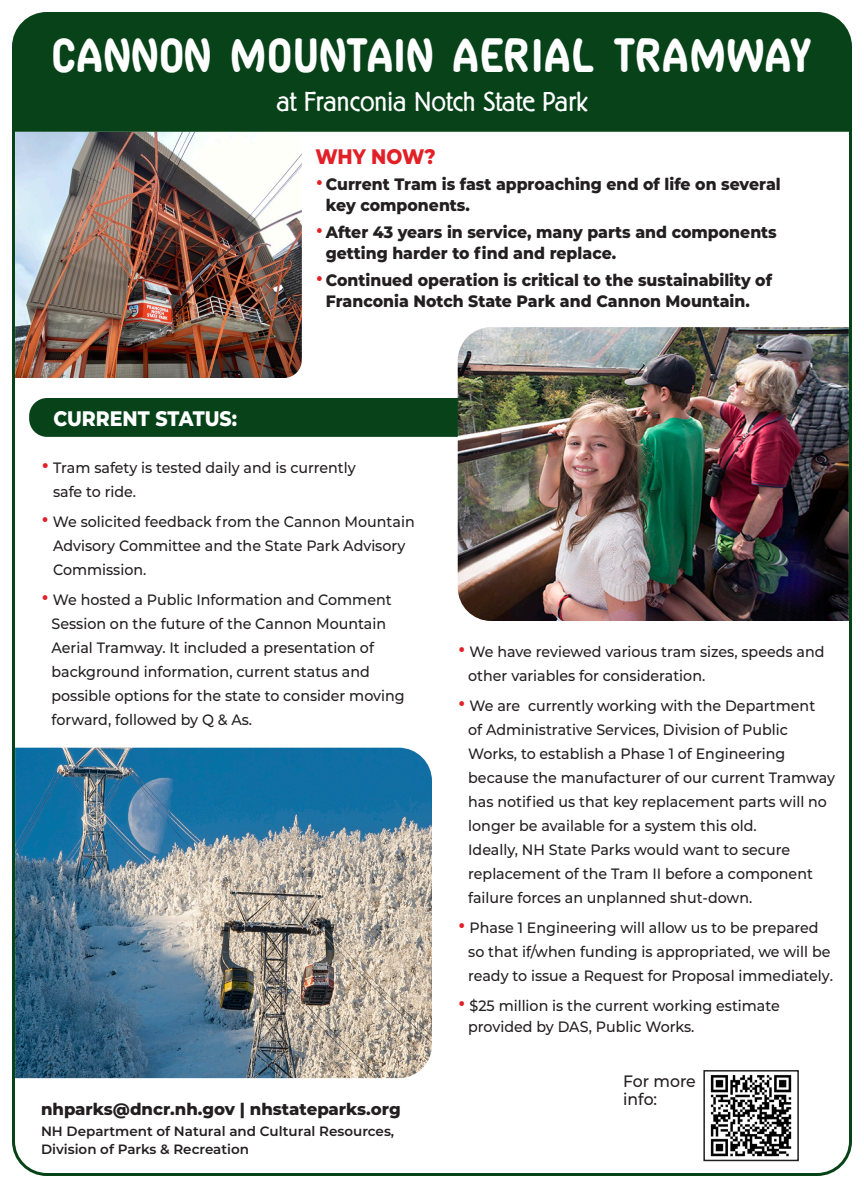
<style>
.page{position:relative;width:864px;height:1188px;background:#fff}
.page>*{position:absolute;margin:0;border:0;box-sizing:border-box;transform-origin:0 0}
.t1{font:700 45px "Bokum";color:#fff}
.t2{font:300 27px "Berliner Grotesk";color:#fff}
.t3{font:800 21px "Montserrat";color:#fff;scale:.9 1}
.t4{font:800 21px "Montserrat";letter-spacing:-.01em;color:#e22027;scale:.9 1}
.t5{font:800 16.5px/21px "Montserrat";color:#231f20;scale:.95 1}
.t6{font:800 16.5px "Montserrat";color:#231f20}
.t7{font:500 16.5px "Montserrat";color:#231f20;scale:.95 1}
.t8{font:500 15px/24px "Montserrat";color:#231f20;scale:.95 1}
.t9{font:600 13.5px "Montserrat";color:#231f20}
.s1{font-weight:500;font-size:27px;color:#e22027}
.s2{font-size:27px;color:#e22027}
</style>
<div class="page">
<img style="left:15px;top:132px;width:287px;height:246px">
<div style="left:29px;top:398px;width:823px;height:39px;background:#074219"></div>
<div style="left:13px;top:14px;width:837px;height:118px;background:#074219"></div>
<img style="left:458px;top:327px;width:391px;height:294px">
<img style="left:15px;top:748px;width:417px;height:330px">
<img style="left:710px;top:1074px;width:82px;height:83px">
<div style="left:703px;top:1070px;width:96px;height:91px;border:2px solid #231f20"></div>
<p class="t1" style="left:51px;top:30px;width:763px">CANNON MOUNTAIN AERIAL TRAMWAY</p>
<p class="t2" style="left:276px;top:86px;width:313px">at Franconia Notch State Park</p>
<p class="t3" style="left:53px;top:403px;width:206px">CURRENT STATUS:</p>
<p class="t4" style="left:315px;top:141px;width:135px">WHY NOW?</p>
<p class="t5" style="left:326px;top:173px;width:480px;text-indent:-11px"><span class="s1">•</span> Current Tram is fast approaching end of life on several key components.</p>
<p class="t5" style="left:315px;top:221px;width:487px"><span class="s1">•</span> After 43 years in service, many parts and components</p>
<p class="t5" style="left:326px;top:242px;width:307px">getting harder to find and replace.</p>
<p class="t5" style="left:315px;top:269px;width:482px"><span class="s1">•</span> Continued operation is critical to the sustainability of</p>
<p class="t5" style="left:326px;top:290px;width:448px">Franconia Notch State Park and Cannon Mountain.</p>
<p class="t8" style="left:53px;top:455px;width:320px;text-indent:-12px"><span class="s2">•</span> Tram safety is tested daily and is currently safe to ride.</p>
<p class="t8" style="left:53px;top:509px;width:382px;text-indent:-12px"><span class="s2">•</span> We solicited feedback from the Cannon Mountain<br>Advisory Committee and the State Park Advisory<br>Commission.</p>
<p class="t8" style="left:41px;top:587px;width:371px"><span class="s2">•</span> We hosted a Public Information and Comment</p>
<p class="t8" style="left:52px;top:611px;width:354px">Session on the future of the Cannon Mountain</p>
<p class="t8" style="left:52px;top:635px;width:341px">Aerial Tramway. It included a presentation of</p>
<p class="t8" style="left:52px;top:659px;width:337px">background information, current status and</p>
<p class="t8" style="left:52px;top:683px;width:373px">possible options for the state to consider moving forward, followed by Q &amp; As.</p>
<p class="t6" style="left:41px;top:1097px;width:361px">nhparks@dncr.nh.gov | nhstateparks.org</p>
<p class="t9" style="left:41px;top:1122px;width:355px">NH Department of Natural and Cultural Resources,</p>
<p class="t9" style="left:41px;top:1140px;width:210px">Division of Parks &amp; Recreation</p>
<p class="t8" style="left:458px;top:639px;width:388px"><span class="s2">•</span> We have reviewed various tram sizes, speeds and</p>
<p class="t8" style="left:468px;top:663px;width:251px">other variables for consideration.</p>
<p class="t8" style="left:458px;top:693px;width:378px"><span class="s2">•</span> We are currently working with the Department</p>
<p class="t8" style="left:468px;top:717px;width:338px">of Administrative Services, Division of Public</p>
<p class="t8" style="left:468px;top:741px;width:335px">Works, to establish a Phase 1 of Engineering</p>
<p class="t8" style="left:468px;top:765px;width:388px">because the manufacturer of our current Tramway</p>
<p class="t8" style="left:468px;top:789px;width:379px">has notified us that key replacement parts will no</p>
<p class="t8" style="left:468px;top:813px;width:305px">longer be available for a system this old.</p>
<p class="t8" style="left:468px;top:837px;width:340px">Ideally, NH State Parks would want to secure</p>
<p class="t8" style="left:468px;top:861px;width:364px">replacement of the Tram II before a component</p>
<p class="t8" style="left:468px;top:885px;width:301px">failure forces an unplanned shut-down.</p>
<p class="t8" style="left:458px;top:915px;width:381px"><span class="s2">•</span> Phase 1 Engineering will allow us to be prepared</p>
<p class="t8" style="left:468px;top:939px;width:383px">so that if/when funding is appropriated, we will be</p>
<p class="t8" style="left:468px;top:963px;width:386px">ready to issue a Request for Proposal immediately.</p>
<p class="t8" style="left:458px;top:993px;width:341px"><span class="s2">•</span> $25 million is the current working estimate</p>
<p class="t8" style="left:468px;top:1014px;width:240px">provided by DAS, Public Works.</p>
<p class="t7" style="left:623px;top:1069px;width:78px">For more</p>
<p class="t7" style="left:623px;top:1087px;width:37px">info:</p>
</div>
